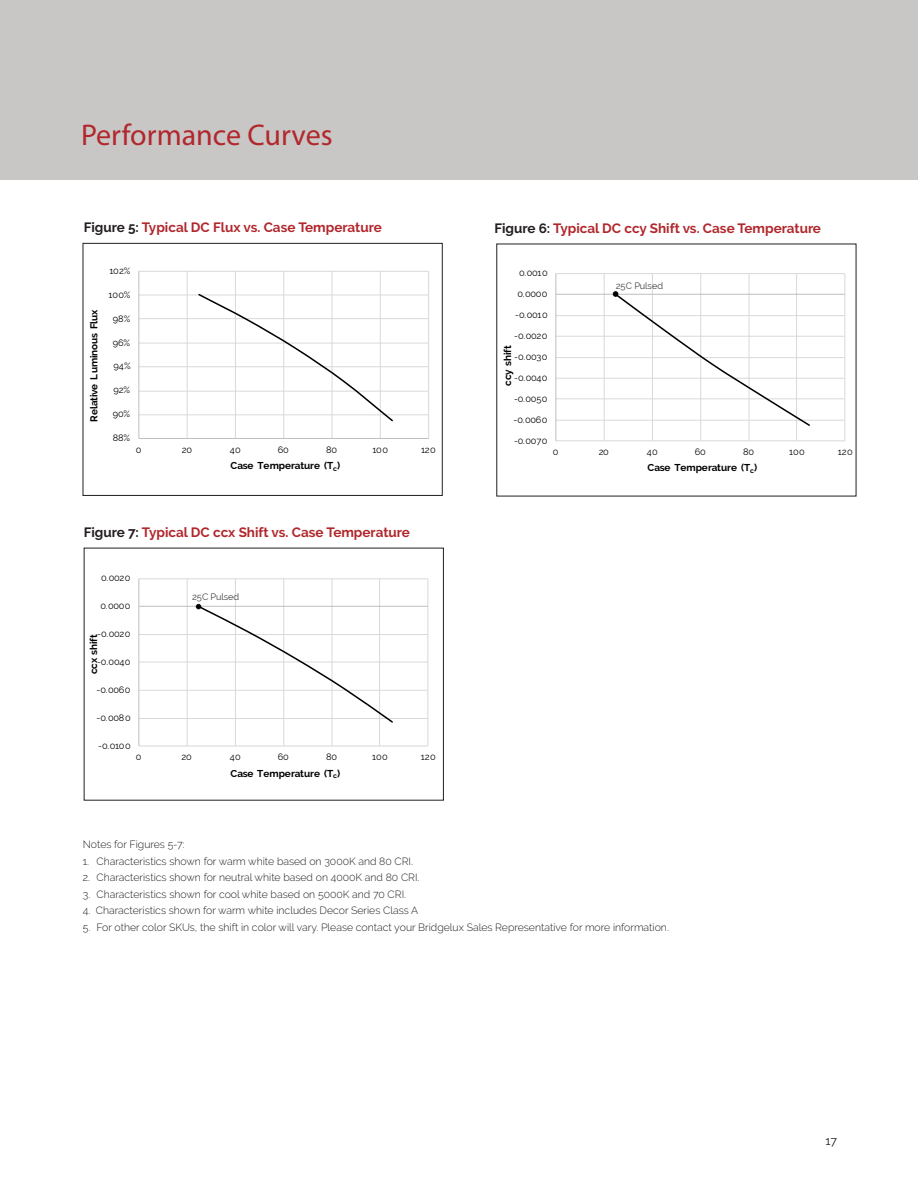
<style>
.page{position:relative;width:918px;height:1188px;background:#fff}
.page>*{position:absolute;margin:0;border:0;box-sizing:border-box;transform-origin:0 0}
.section_header{font:30px "Myriad Pro";color:#b1272c}
.main_text_block{font:700 13.5px "Raleway";color:#b1272c}
.t1{font:12px "Raleway";color:#231f20}
.main_text_block-2{font:300 10.5px "Raleway";color:#231f20}
.t2{font:700 9.9px "Raleway";letter-spacing:-.005em;color:#000}
.t3{font:9.15px "Raleway";letter-spacing:-.01em;color:#000}
.t4{font:9.15px "Raleway";letter-spacing:-.01em;color:#404040}
.s1{color:#231f20}
</style>
<div class="page">
<div style="left:0;top:0;width:918px;height:180px;background:#c8c7c6"></div>
<div style="left:83px;top:243px;width:360px;height:253px;border:1px solid #231f20"></div>
<hr style="left:139px;top:746px;width:289px;height:1px;background:#d9d9d9">
<hr style="left:139px;top:718px;width:289px;height:1px;background:#d9d9d9">
<hr style="left:139px;top:690px;width:289px;height:1px;background:#d9d9d9">
<hr style="left:139px;top:662px;width:289px;height:1px;background:#d9d9d9">
<hr style="left:139px;top:634px;width:289px;height:1px;background:#d9d9d9">
<hr style="left:139px;top:578px;width:289px;height:1px;background:#d9d9d9">
<hr style="left:187px;top:579px;width:1px;height:167px;background:#d9d9d9">
<hr style="left:235px;top:579px;width:1px;height:167px;background:#d9d9d9">
<hr style="left:283px;top:579px;width:1px;height:167px;background:#d9d9d9">
<hr style="left:332px;top:579px;width:1px;height:167px;background:#d9d9d9">
<hr style="left:379px;top:579px;width:1px;height:167px;background:#d9d9d9">
<hr style="left:427px;top:579px;width:1px;height:167px;background:#d9d9d9">
<hr style="left:138px;top:579px;width:1px;height:167px;background:#bfbfbf">
<hr style="left:139px;top:606px;width:289px;height:1px;background:#bfbfbf">
<svg style="left:196px;top:604px;width:198px;height:120px"></svg>
<hr style="left:556px;top:440px;width:289px;height:1px;background:#d9d9d9">
<hr style="left:556px;top:420px;width:289px;height:1px;background:#d9d9d9">
<hr style="left:556px;top:398px;width:289px;height:1px;background:#d9d9d9">
<hr style="left:556px;top:378px;width:289px;height:1px;background:#d9d9d9">
<hr style="left:556px;top:357px;width:289px;height:1px;background:#d9d9d9">
<hr style="left:556px;top:336px;width:289px;height:1px;background:#d9d9d9">
<hr style="left:556px;top:315px;width:289px;height:1px;background:#d9d9d9">
<hr style="left:556px;top:273px;width:289px;height:1px;background:#d9d9d9">
<hr style="left:604px;top:274px;width:1px;height:167px;background:#d9d9d9">
<hr style="left:652px;top:274px;width:1px;height:167px;background:#d9d9d9">
<hr style="left:700px;top:274px;width:1px;height:167px;background:#d9d9d9">
<hr style="left:749px;top:274px;width:1px;height:167px;background:#d9d9d9">
<hr style="left:796px;top:274px;width:1px;height:167px;background:#d9d9d9">
<hr style="left:844px;top:274px;width:1px;height:167px;background:#d9d9d9">
<hr style="left:555px;top:274px;width:1px;height:167px;background:#bfbfbf">
<hr style="left:556px;top:294px;width:289px;height:1px;background:#bfbfbf">
<svg style="left:613px;top:291px;width:198px;height:136px"></svg>
<hr style="left:139px;top:414px;width:290px;height:1px;background:#d9d9d9">
<hr style="left:139px;top:391px;width:290px;height:1px;background:#d9d9d9">
<hr style="left:139px;top:366px;width:290px;height:1px;background:#d9d9d9">
<hr style="left:139px;top:343px;width:290px;height:1px;background:#d9d9d9">
<hr style="left:139px;top:318px;width:290px;height:1px;background:#d9d9d9">
<hr style="left:139px;top:295px;width:290px;height:1px;background:#d9d9d9">
<hr style="left:139px;top:271px;width:290px;height:1px;background:#d9d9d9">
<hr style="left:187px;top:271px;width:1px;height:168px;background:#d9d9d9">
<hr style="left:235px;top:271px;width:1px;height:168px;background:#d9d9d9">
<hr style="left:283px;top:271px;width:1px;height:168px;background:#d9d9d9">
<hr style="left:332px;top:271px;width:1px;height:168px;background:#d9d9d9">
<hr style="left:380px;top:271px;width:1px;height:168px;background:#d9d9d9">
<hr style="left:428px;top:271px;width:1px;height:168px;background:#d9d9d9">
<hr style="left:138px;top:271px;width:1px;height:168px;background:#bfbfbf">
<hr style="left:139px;top:438px;width:290px;height:1px;background:#bfbfbf">
<svg style="left:197px;top:293px;width:197px;height:130px"></svg>
<p class="section_header" style="left:81px;top:117px;width:253px">Performance Curves</p>
<p class="main_text_block" style="left:84px;top:219px;width:300px"><span class="s1">Figure 5:</span> Typical DC Flux vs. Case Temperature</p>
<p class="t3" style="left:109px;top:265px;width:23px">102%</p>
<p class="t2" style="left:88px;top:422px;width:114px;rotate:-90deg">Relative Luminous Flux</p>
<p class="t3" style="left:109px;top:289px;width:23px">100%</p>
<p class="t3" style="left:113px;top:313px;width:19px">98%</p>
<p class="t3" style="left:113px;top:337px;width:19px">96%</p>
<p class="t3" style="left:113px;top:361px;width:19px">94%</p>
<p class="t3" style="left:114px;top:385px;width:18px">92%</p>
<p class="t3" style="left:113px;top:409px;width:19px">90%</p>
<p class="t3" style="left:113px;top:433px;width:19px">88%</p>
<p class="t3" style="left:136px;top:444px;width:7px">0</p>
<p class="t3" style="left:182px;top:444px;width:12px">20</p>
<p class="t3" style="left:230px;top:444px;width:13px">40</p>
<p class="t3" style="left:278px;top:444px;width:13px">60</p>
<p class="t3" style="left:326px;top:444px;width:13px">80</p>
<p class="t3" style="left:372px;top:444px;width:17px">100</p>
<p class="t3" style="left:421px;top:444px;width:16px">120</p>
<p class="t2" style="left:231px;top:460px;width:111px">Case Temperature (T<sub>c</sub>)</p>
<p class="main_text_block" style="left:84px;top:524px;width:328px"><span class="s1">Figure 7:</span> Typical DC ccx Shift vs. Case Temperature</p>
<p class="t3" style="left:101px;top:573px;width:31px">0.0020</p>
<p class="t3" style="left:100px;top:601px;width:32px">0.0000</p>
<p class="t3" style="left:97px;top:629px;width:35px">-0.0020</p>
<p class="t2" style="left:88px;top:674px;width:41px;rotate:-90deg">ccx shift</p>
<p class="t3" style="left:97px;top:656px;width:35px">-0.0040</p>
<p class="t3" style="left:97px;top:684px;width:36px">-0.0060</p>
<p class="t3" style="left:97px;top:712px;width:36px">-0.0080</p>
<p class="t3" style="left:98px;top:740px;width:34px">-0.0100</p>
<p class="t4" style="left:192px;top:591px;width:49px">25C Pulsed</p>
<p class="t3" style="left:136px;top:752px;width:7px">0</p>
<p class="t3" style="left:182px;top:752px;width:12px">20</p>
<p class="t3" style="left:230px;top:752px;width:13px">40</p>
<p class="t3" style="left:278px;top:752px;width:13px">60</p>
<p class="t3" style="left:326px;top:752px;width:13px">80</p>
<p class="t3" style="left:372px;top:752px;width:17px">100</p>
<p class="t3" style="left:421px;top:752px;width:16px">120</p>
<p class="t2" style="left:230px;top:768px;width:111px">Case Temperature (T<sub>c</sub>)</p>
<p class="main_text_block" style="left:494px;top:220px;width:328px"><span class="s1">Figure 6:</span> Typical DC ccy Shift vs. Case Temperature</p>
<p class="t3" style="left:519px;top:268px;width:30px">0.0010</p>
<p class="t3" style="left:517px;top:289px;width:32px">0.0000</p>
<p class="t3" style="left:515px;top:309px;width:34px">-0.0010</p>
<p class="t3" style="left:514px;top:330px;width:35px">-0.0020</p>
<p class="t2" style="left:502px;top:386px;width:42px;rotate:-90deg">ccy shift</p>
<p class="t3" style="left:514px;top:351px;width:35px">-0.0030</p>
<p class="t3" style="left:514px;top:372px;width:35px">-0.0040</p>
<p class="t3" style="left:514px;top:393px;width:35px">-0.0050</p>
<p class="t3" style="left:514px;top:414px;width:36px">-0.0060</p>
<p class="t3" style="left:514px;top:435px;width:35px">-0.0070</p>
<p class="t4" style="left:616px;top:280px;width:49px">25C Pulsed</p>
<p class="t3" style="left:553px;top:447px;width:7px">0</p>
<p class="t3" style="left:599px;top:447px;width:12px">20</p>
<p class="t3" style="left:647px;top:447px;width:13px">40</p>
<p class="t3" style="left:695px;top:447px;width:13px">60</p>
<p class="t3" style="left:743px;top:447px;width:13px">80</p>
<p class="t3" style="left:789px;top:447px;width:17px">100</p>
<p class="t3" style="left:838px;top:447px;width:16px">120</p>
<p class="t2" style="left:648px;top:462px;width:111px">Case Temperature (T<sub>c</sub>)</p>
<p class="main_text_block-2" style="left:83px;top:838px;width:103px">Notes for Figures 5-7:</p>
<p class="main_text_block-2" style="left:83px;top:855px;width:332px">1. Characteristics shown for warm white based on 3000K and 80 CRI.</p>
<p class="main_text_block-2" style="left:83px;top:871px;width:338px">2. Characteristics shown for neutral white based on 4000K and 80 CRI.</p>
<p class="main_text_block-2" style="left:83px;top:888px;width:325px">3. Characteristics shown for cool white based on 5000K and 70 CRI.</p>
<p class="main_text_block-2" style="left:83px;top:904px;width:337px">4. Characteristics shown for warm white includes Decor Series Class A</p>
<p class="main_text_block-2" style="left:83px;top:921px;width:587px">5. For other color SKUs, the shift in color will vary. Please contact your Bridgelux Sales Representative for more information.</p>
<p class="t1" style="left:825px;top:1134px;width:13px">17</p>
</div>
